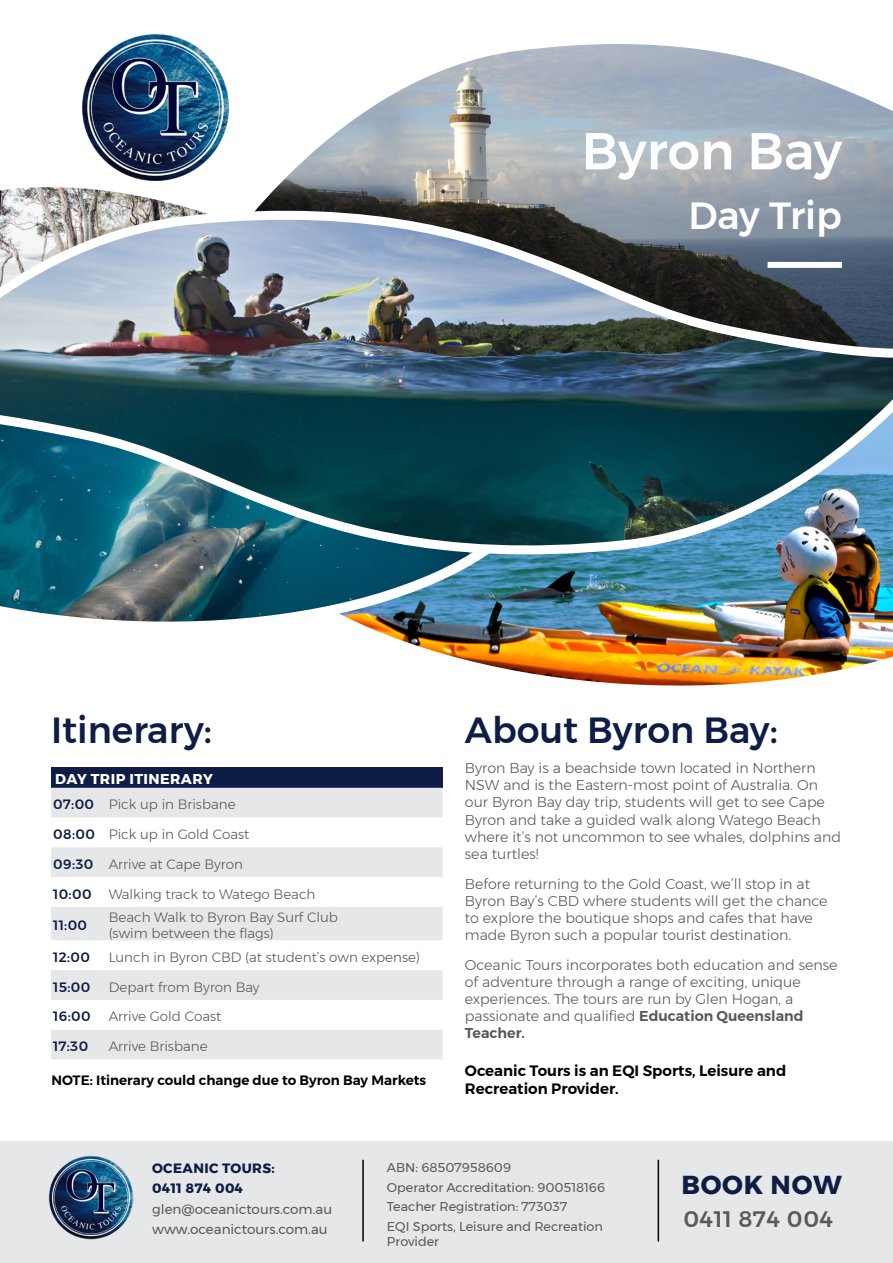
<style>
.page{position:relative;width:893px;height:1263px;background:#fff}
.page>*{position:absolute;margin:0;border:0;box-sizing:border-box;transform-origin:0 0}
.t1{font:500 51.75px "Montserrat";color:#fff}
.t2{font:500 37.8px "Montserrat";color:#fff}
.t3{font:500 36.3px "Montserrat";color:#0e1d45}
.t4{font:700 25.95px "Montserrat";letter-spacing:.03em;color:#0e1d45}
.t5{font:500 22.35px "Montserrat";letter-spacing:.03em;color:#58595b}
.t6{font:600 15px/18px "Montserrat";color:#000}
.t7{font:300 14.25px/17.1px "Montserrat";color:#58595b}
.t8{font:700 14.25px "Montserrat";letter-spacing:.03em;color:#fff}
.t9{font:300 13.5px/16.2px "Montserrat";color:#58595b}
.t10{font:13.5px/20.4px "Montserrat";color:#58595b}
.t11{font:600 13.5px "Montserrat";color:#000}
.t12{font:500 13.5px "Montserrat";letter-spacing:.03em;color:#0e1d45}
.t13{font:700 13.5px/20.4px "Montserrat";letter-spacing:.03em;color:#0e1d45}
.t14{font:12.75px/19.5px "Montserrat";color:#58595b}
.s1{font-weight:500;color:#0e1d45}
.s2{font-weight:600}
</style>
<div class="page">
<img style="left:395px;top:564px;width:498px;height:122px">
<img style="left:0;top:564px;width:569px;height:74px">
<img style="left:0;top:187px;width:161px;height:14px">
<img style="left:264px;top:44px;width:629px;height:157px">
<img style="left:82px;top:34px;width:147px;height:147px">
<img style="left:0;top:201px;width:893px;height:363px">
<div style="left:767px;top:262px;width:75px;height:6px;background:#fff"></div>
<div style="left:0;top:1141px;width:893px;height:122px;background:#e6e7e8"></div>
<hr style="left:362px;top:1160px;width:2px;height:81px;background:#000">
<hr style="left:658px;top:1160px;width:1px;height:81px;background:#000">
<img style="left:48px;top:1155px;width:86px;height:85px">
<div style="left:51px;top:767px;width:391px;height:21px;background:#0e1d45"></div>
<svg style="left:51px;top:788px;width:391px;height:271px;fill:#e6e7e8"></svg>
<h1 class="t1" style="left:581px;top:110px;width:262px">Byron Bay</h1>
<h2 class="t2" style="left:688px;top:186px;width:155px">Day Trip</h2>
<h3 class="t3" style="left:51px;top:702px;width:163px">Itinerary:</h3>
<p class="t8" style="left:55px;top:767px;width:159px">DAY TRIP ITINERARY</p>
<p class="t9" style="left:53px;top:796px;width:184px"><span class="s1">07:00</span> Pick up in Brisbane</p>
<p class="t9" style="left:53px;top:826px;width:198px"><span class="s1">08:00</span> Pick up in Gold Coast</p>
<p class="t9" style="left:53px;top:856px;width:191px"><span class="s1">09:30</span> Arrive at Cape Byron</p>
<p class="t12" style="left:53px;top:883px;width:40px">10:00</p>
<p class="t9" style="left:109px;top:885px;width:208px">Walking track to Watego Beach</p>
<p class="t12" style="left:53px;top:915px;width:36px">11:00</p>
<p class="t9" style="left:109px;top:909px;width:231px">Beach Walk to Byron Bay Surf Club (swim between the flags)</p>
<p class="t12" style="left:53px;top:946px;width:38px">12:00</p>
<p class="t9" style="left:109px;top:949px;width:313px">Lunch in Byron CBD (at student’s own expense)</p>
<p class="t12" style="left:53px;top:976px;width:39px">15:00</p>
<p class="t9" style="left:109px;top:978px;width:152px">Depart from Byron Bay</p>
<p class="t12" style="left:53px;top:1006px;width:39px">16:00</p>
<p class="t9" style="left:109px;top:1008px;width:114px">Arrive Gold Coast</p>
<p class="t12" style="left:53px;top:1036px;width:37px">17:30</p>
<p class="t9" style="left:109px;top:1038px;width:100px">Arrive Brisbane</p>
<p class="t11" style="left:51px;top:1070px;width:376px">NOTE: Itinerary could change due to Byron Bay Markets</p>
<h3 class="t3" style="left:465px;top:702px;width:314px">About Byron Bay:</h3>
<p class="t7" style="left:465px;top:759px;width:378px">Byron Bay is a beachside town located in Northern NSW and is the Eastern-most point of Australia. On our Byron Bay day trip, students will get to see Cape Byron and take a guided walk along Watego Beach where it’s not uncommon to see whales, dolphins and sea turtles!</p>
<p class="t7" style="left:465px;top:875px;width:364px">Before returning to the Gold Coast, we’ll stop in at Byron Bay’s CBD where students will get the chance to explore the boutique shops and cafes that have made Byron such a popular tourist destination.</p>
<p class="t7" style="left:465px;top:956px;width:374px">Oceanic Tours incorporates both education and sense of adventure through a range of exciting, unique experiences. The tours are run by Glen Hogan, a passionate and qualified <span class="s2">Education Queensland Teacher.</span></p>
<p class="t6" style="left:465px;top:1062px;width:323px">Oceanic Tours is an EQI Sports, Leisure and<br>Recreation Provider.</p>
<p class="t13" style="left:152px;top:1158px;width:124px">OCEANIC TOURS:<br>0411 874 004</p>
<p class="t10" style="left:152px;top:1198px;width:181px">glen@oceanictours.com.au www.oceanictours.com.au</p>
<p class="t14" style="left:387px;top:1158px;width:220px">ABN: 68507958609<br>Operator Accreditation: 900518166<br>Teacher Registration: 773037<br>EQI Sports, Leisure and Recreation</p>
<p class="t14" style="left:387px;top:1232px;width:54px">Provider</p>
<h3 class="t4" style="left:682px;top:1164px;width:162px">BOOK NOW</h3>
<h3 class="t5" style="left:683px;top:1201px;width:151px">0411 874 004</h3>
</div>
